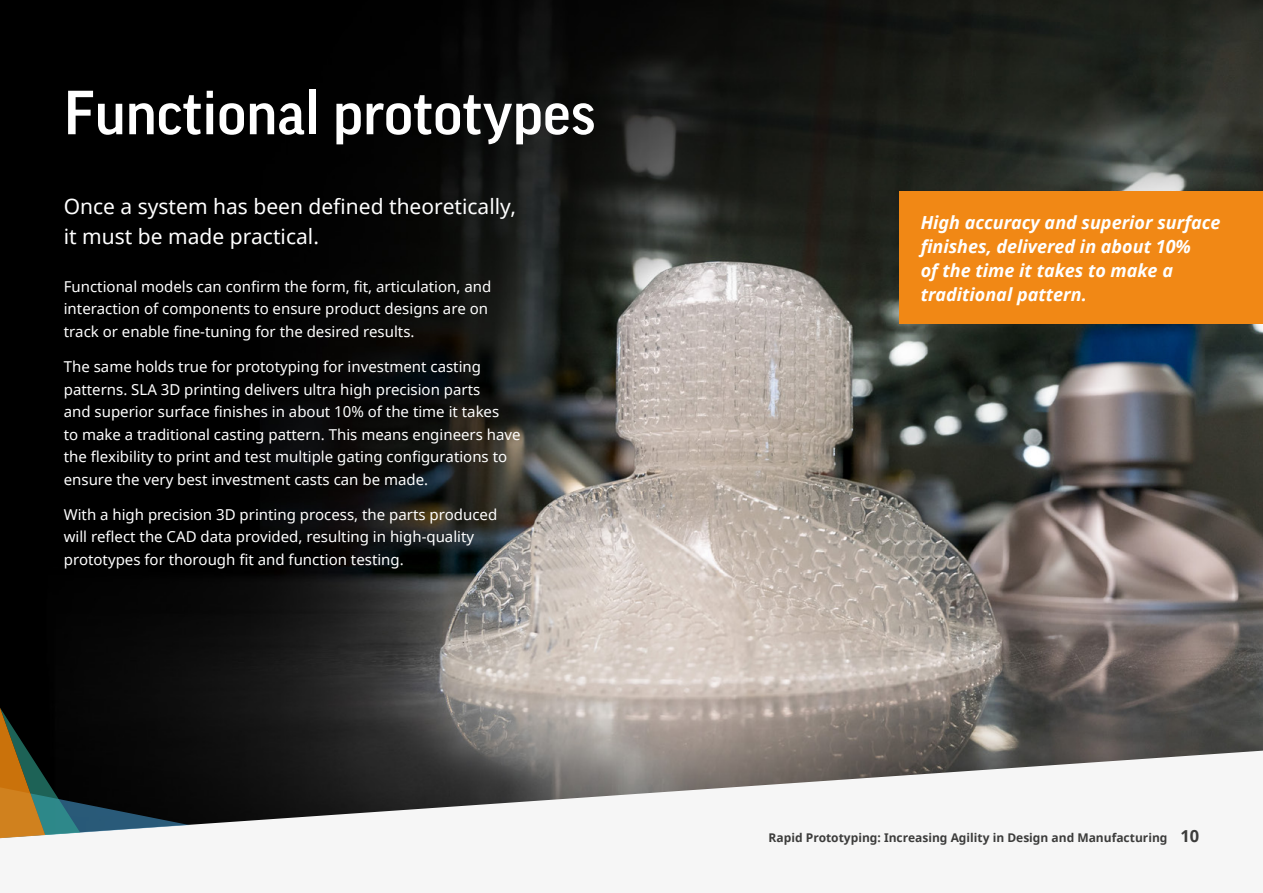
<style>
.page{position:relative;width:1263px;height:893px;background:#fff}
.page>*{position:absolute;margin:0;border:0;box-sizing:border-box;transform-origin:0 0}
.t1{font:500 60px "Good Pro";color:#fff}
.t2{font:21px/30px "Noto Sans";color:#fff}
.t3{font:italic 700 18px/24px "Noto Sans";color:#fff}
.t4{font:15px/22.5px "Noto Sans";color:#fff}
.t5{font:700 12px "Noto Sans";color:#3c3c3b}
.s1{font-size:16.5px}
</style>
<div class="page">
<img style="left:0;top:0;width:1263px;height:751px">
<div style="left:899px;top:191px;width:364px;height:133px;background:#f18815"></div>
<svg style="left:0;top:751px;width:1258px;height:88px;fill:#f6f6f6"></svg>
<svg style="left:0;top:708px;width:190px;height:130px;background:#2f3026"></svg>
<h1 class="t1" style="left:64px;top:79px;width:533px">Functional prototypes</h1>
<h2 class="t2" style="left:64px;top:191px;width:454px">Once a system has been defined theoretically, it must be made practical.</h2>
<p class="t4" style="left:64px;top:275px;width:429px">Functional models can confirm the form, fit, articulation, and interaction of components to ensure product designs are on track or enable fine-tuning for the desired results.</p>
<p class="t4" style="left:64px;top:355px;width:458px">The same holds true for prototyping for investment casting patterns. SLA 3D printing delivers ultra high precision parts<br>and superior surface finishes in about 10% of the time it takes<br>to make a traditional casting pattern. This means engineers have the flexibility to print and test multiple gating configurations to ensure the very best investment casts can be made.</p>
<p class="t4" style="left:64px;top:503px;width:435px">With a high precision 3D printing process, the parts produced will reflect the CAD data provided, resulting in high-quality prototypes for thorough fit and function testing.</p>
<p class="t3" style="left:921px;top:210px;width:301px">High accuracy and superior surface finishes, delivered in about 10%<br>of the time it takes to make a traditional pattern.</p>
<p class="t5" style="left:769px;top:829px;width:432px">Rapid Prototyping: Increasing Agility in Design and Manufacturing <span class="s1">10</span></p>
</div>
